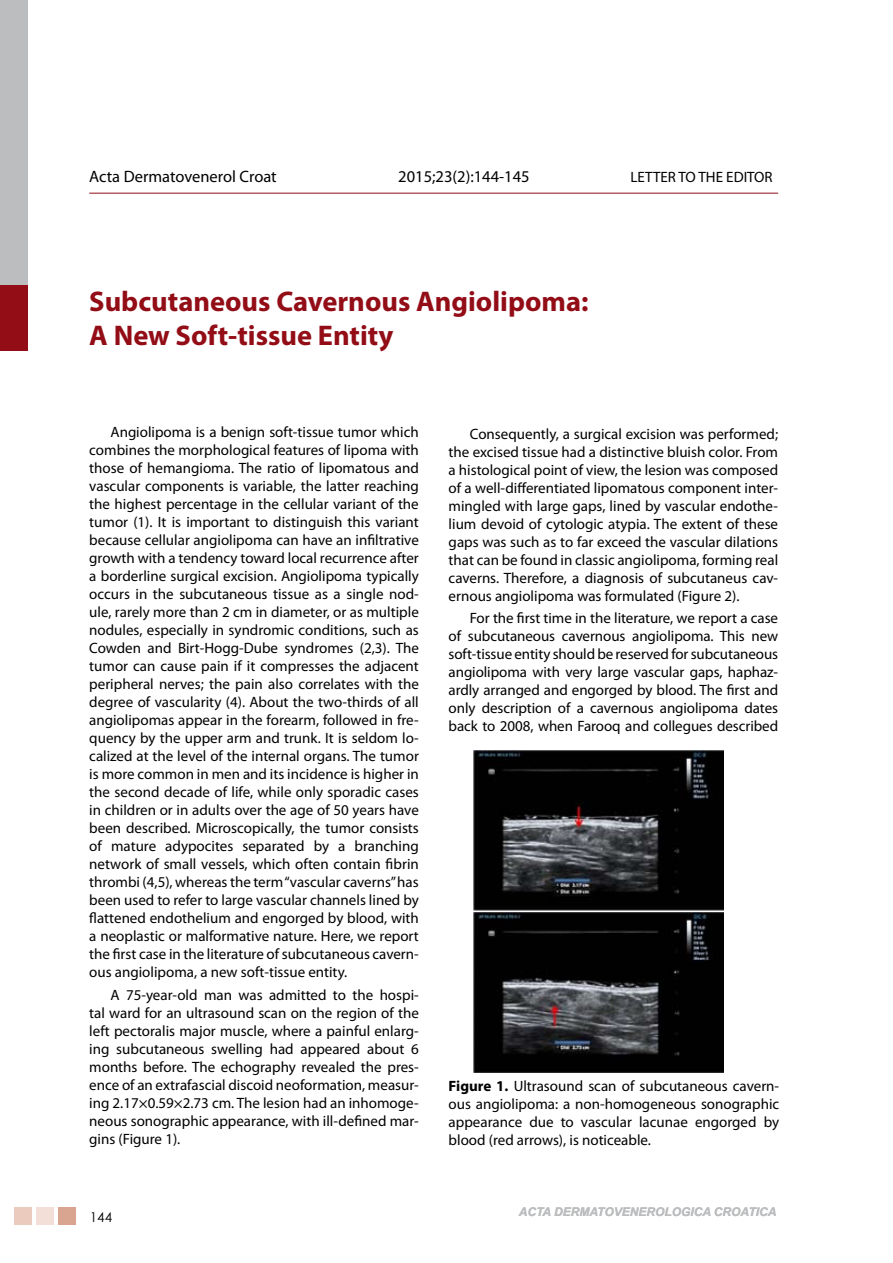
<style>
.page{position:relative;width:893px;height:1263px;background:#fff}
.page>*{position:absolute;margin:0;border:0;box-sizing:border-box;transform-origin:0 0}
.t1{font:700 28.5px/34.2px "Myriad Pro";color:#930d17}
.t2{font:16.5px "Myriad Pro";color:#000}
.t3{font:15px/18px "Myriad Pro";color:#000;text-align:justify}
.t4{font:13.5px "Century Gothic";color:#000}
.t5{font:italic 700 12px "Arial";color:#bcbdbe}
.s1{font-weight:700}
</style>
<div class="page">
<div style="left:0;top:0;width:28px;height:322px;background:#bcbdbe"></div>
<div style="left:0;top:285px;width:28px;height:66px;background:#930d17"></div>
<hr style="left:89px;top:193px;width:689px;height:1px;background:#930d17">
<div style="left:14px;top:1207px;width:18px;height:18px;background:#eacbbe"></div>
<div style="left:36px;top:1207px;width:18px;height:18px;background:#f3dfd7"></div>
<div style="left:59px;top:1207px;width:17px;height:18px;background:#d9a591"></div>
<img style="left:473px;top:750px;width:250px;height:322px">
<p class="t2" style="left:89px;top:167px;width:189px">Acta Dermatovenerol Croat</p>
<p class="t2" style="left:398px;top:167px;width:133px">2015;23(2):144-145</p>
<p class="t3" style="left:630px;top:168px;width:144px">LETTER TO THE EDITOR</p>
<h1 class="t1" style="left:89px;top:284px;width:501px">Subcutaneous Cavernous Angiolipoma:<br>A New Soft-tissue Entity</h1>
<p class="t3" style="left:89px;top:423px;width:331px;text-indent:21px">Angiolipoma is a benign soft-tissue tumor which combines the morphological features of lipoma with those of hemangioma. The ratio of lipomatous and vascular components is variable, the latter reaching the highest percentage in the cellular variant of the tumor (1). It is important to distinguish this variant because cellular angiolipoma can have an infiltrative growth with a tendency toward local recurrence after a borderline surgical excision. Angiolipoma typically occurs in the subcutaneous tissue as a single nod&shy;ule, rarely more than 2 cm in diameter, or as multiple nodules, especially in syndromic conditions, such as Cowden and Birt-Hogg-Dube syndromes (2,3). The tumor can cause pain if it compresses the adjacent peripheral nerves; the pain also correlates with the degree of vascularity (4). About the two-thirds of all angiolipomas appear in the forearm, followed in fre&shy;quency by the upper arm and trunk. It is seldom lo&shy;calized at the level of the internal organs. The tumor is more common in men and its incidence is higher in the second decade of life, while only sporadic cases in children or in adults over the age of 50 years have been described. Microscopically, the tumor consists of mature adypocites separated by a branching network of small vessels, which often contain fibrin thrombi (4,5), whereas the term “vascular caverns” has been used to refer to large vascular channels lined by flattened endothelium and engorged by blood, with a neoplastic or malformative nature. Here, we report the first case in the literature of subcutaneous cavern&shy;ous angiolipoma, a new soft-tissue entity.</p>
<p class="t3" style="left:89px;top:985px;width:331px;text-indent:21px">A 75-year-old man was admitted to the hospi&shy;tal ward for an ultrasound scan on the region of the left pectoralis major muscle, where a painful enlarg&shy;ing subcutaneous swelling had appeared about 6 months before. The echography revealed the pres&shy;ence of an extrafascial discoid neoformation, measur&shy;ing 2.17×0.59×2.73 cm. The lesion had an inhomoge&shy;neous sonographic appearance, with ill-defined mar&shy;gins (Figure 1).</p>
<p class="t4" style="left:90px;top:1207px;width:24px">144</p>
<p class="t3" style="left:449px;top:425px;width:331px;text-indent:21px">Consequently, a surgical excision was performed; the excised tissue had a distinctive bluish color. From a histological point of view, the lesion was composed of a well-differentiated lipomatous component inter&shy;mingled with large gaps, lined by vascular endothe&shy;lium devoid of cytologic atypia. The extent of these gaps was such as to far exceed the vascular dilations that can be found in classic angiolipoma, forming real caverns. Therefore, a diagnosis of subcutaneus cav&shy;ernous angiolipoma was formulated (Figure 2).</p>
<p class="t3" style="left:449px;top:609px;width:331px;text-indent:21px">For the first time in the literature, we report a case of subcutaneous cavernous angiolipoma. This new soft-tissue entity should be reserved for subcutaneous angiolipoma with very large vascular gaps, haphaz&shy;ardly arranged and engorged by blood. The first and only description of a cavernous angiolipoma dates back to 2008, when Farooq and collegues described</p>
<p class="t3" style="left:449px;top:1077px;width:332px"><span class="s1">Figure 1.</span> Ultrasound scan of subcutaneous cavern&shy;ous angiolipoma: a non-homogeneous sonographic appearance due to vascular lacunae engorged by blood (red arrows), is noticeable.</p>
<p class="t5" style="left:519px;top:1204px;width:259px">ACTA DERMATOVENEROLOGICA CROATICA</p>
</div>
